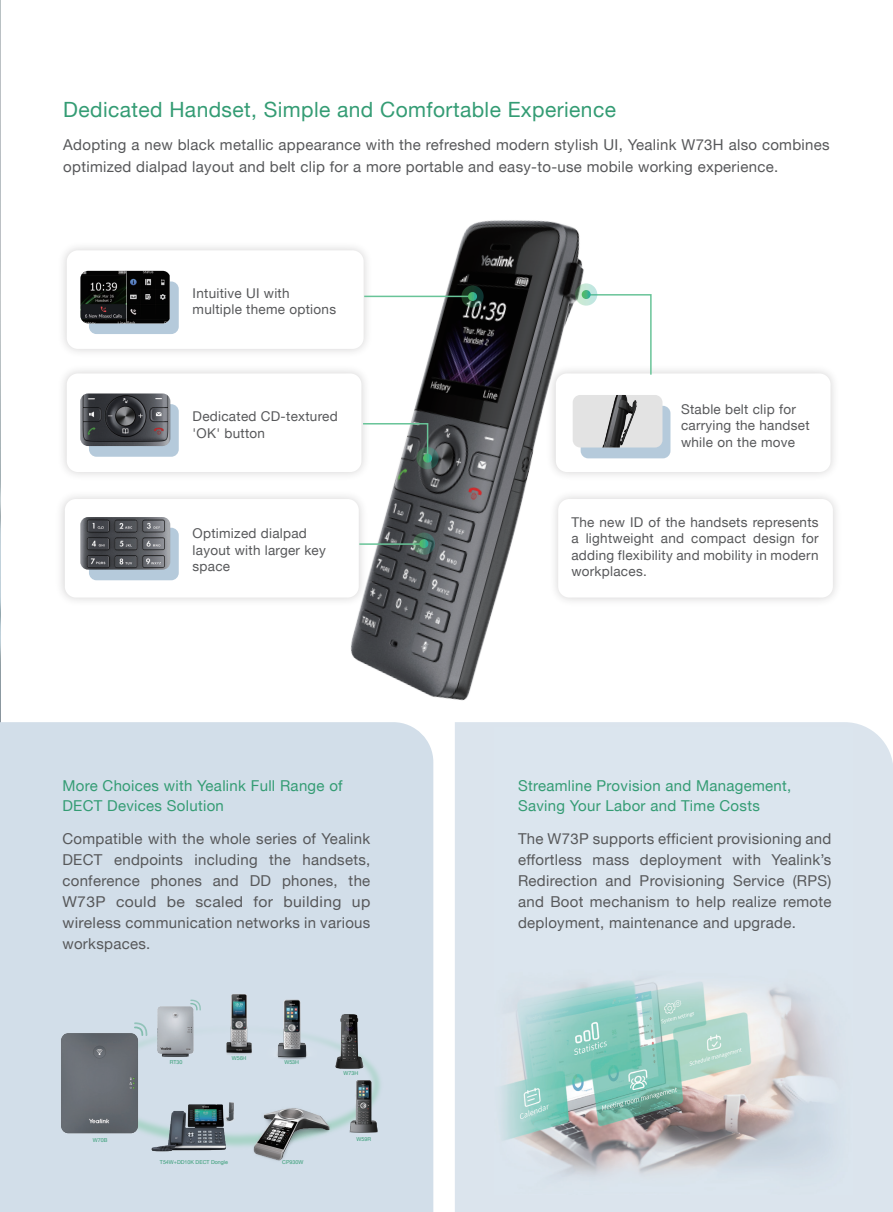
<style>
.page{position:relative;width:893px;height:1212px;background:#fff}
.page>*{position:absolute;margin:0;border:0;box-sizing:border-box;transform-origin:0 0}
.t1{font:21px "Helvetica Neue LT";letter-spacing:.02em;color:#349c74}
.t2{font:15px/21px "Helvetica Neue LT";letter-spacing:.02em;color:#57585a;text-align:justify}
.t3{font:15px/19.5px "Helvetica Neue LT";letter-spacing:.02em;color:#349c74}
.t4{font:13.5px/16.5px "Helvetica Neue LT";letter-spacing:.02em;color:#57585a}
.t5{font:5.4px "Helvetica Neue LT";color:#349c74}
</style>
<div class="page">
<img style="left:0;top:0;width:1px;height:722px">
<img style="left:350px;top:220px;width:246px;height:564px">
<img style="left:543px;top:360px;width:291px;height:125px">
<div style="left:556px;top:373px;width:274px;height:99px;background:#fff;border-radius:11px"></div>
<img style="left:545px;top:486px;width:291px;height:124px">
<div style="left:558px;top:499px;width:275px;height:98px;background:#fff;border-radius:11px"></div>
<img style="left:63px;top:362px;width:311px;height:123px">
<div style="left:67px;top:373px;width:294px;height:99px;background:#fff;border-radius:11px"></div>
<img style="left:61px;top:486px;width:311px;height:125px">
<div style="left:65px;top:499px;width:294px;height:98px;background:#fff;border-radius:11px"></div>
<img style="left:63px;top:237px;width:314px;height:125px">
<div style="left:67px;top:250px;width:297px;height:99px;background:#fff;border-radius:11px"></div>
<hr style="left:364px;top:296px;width:106px;height:1px;background:#68c498">
<hr style="left:359px;top:543px;width:65px;height:2px;background:#68c498">
<div style="left:0;top:722px;width:433px;height:490px;background:#d2dee9"></div>
<div style="left:40px;top:975px;width:393px;height:224px;background:#d2dee9"></div>
<img style="left:245px;top:1101px;width:100px;height:66px">
<img style="left:222px;top:991px;width:35px;height:66px">
<img style="left:266px;top:992px;width:51px;height:75px">
<img style="left:318px;top:1007px;width:62px;height:62px">
<svg style="left:190px;top:999px;width:11px;height:2px"></svg>
<img style="left:150px;top:1001px;width:51px;height:76px">
<svg style="left:243px;top:1098px;width:7px;height:5px"></svg>
<img style="left:234px;top:1100px;width:1px;height:23px">
<img style="left:26px;top:1013px;width:145px;height:145px">
<img style="left:349px;top:1081px;width:28px;height:51px">
<img style="left:146px;top:1099px;width:88px;height:58px">
<div style="left:455px;top:722px;width:438px;height:490px;background:#dbe4ed"></div>
<img style="left:494px;top:727px;width:359px;height:467px">
<svg style="left:413px;top:532px;width:22px;height:23px"></svg>
<svg style="left:419px;top:539px;width:9px;height:9px"></svg>
<svg style="left:416px;top:447px;width:23px;height:22px"></svg>
<svg style="left:362px;top:422px;width:70px;height:41px"></svg>
<svg style="left:461px;top:285px;width:23px;height:23px"></svg>
<svg style="left:468px;top:292px;width:9px;height:9px"></svg>
<svg style="left:575px;top:283px;width:22px;height:23px"></svg>
<svg style="left:582px;top:290px;width:70px;height:85px"></svg>
<div style="left:89px;top:281px;width:90px;height:53px;background:#b5cadb;border-radius:8px"></div>
<div style="left:89px;top:404px;width:90px;height:53px;background:#b5cadb;border-radius:8px"></div>
<div style="left:89px;top:528px;width:90px;height:52px;background:#b5cadb;border-radius:8px"></div>
<div style="left:581px;top:406px;width:89px;height:52px;background:#b5cadb;border-radius:8px"></div>
<img style="left:127px;top:271px;width:43px;height:52px">
<svg style="left:80px;top:271px;width:47px;height:52px;background:#202120"></svg>
<img style="left:573px;top:395px;width:89px;height:52px">
<img style="left:80px;top:393px;width:90px;height:53px">
<img style="left:80px;top:517px;width:90px;height:53px">
<h1 class="t1" style="left:63px;top:97px;width:554px">Dedicated Handset, Simple and Comfortable Experience</h1>
<p class="t2" style="left:63px;top:134px;width:768px;line-height:22px">Adopting a new black metallic appearance with the refreshed modern stylish UI, Yealink W73H also combines optimized dialpad layout and belt clip for a more portable and easy-to-use mobile working experience.</p>
<p class="t4" style="left:193px;top:285px;width:145px">Intuitive UI with multiple theme options</p>
<p class="t4" style="left:193px;top:408px;width:147px">Dedicated CD-textured 'OK' button</p>
<p class="t4" style="left:193px;top:525px;width:135px">Optimized dialpad layout with larger key space</p>
<p class="t3" style="left:62px;top:776px;width:282px">More Choices with Yealink Full Range of<br>DECT Devices Solution</p>
<p class="t2" style="left:62px;top:828px;width:309px">Compatible with the whole series of Yealink DECT endpoints including the handsets, conference phones and DD phones, the W73P could be scaled for building up wireless communication networks in various workspaces.</p>
<p class="t5" style="left:93px;top:1137px;width:16px">W70B</p>
<p class="t5" style="left:170px;top:1058px;width:14px">RT30</p>
<p class="t5" style="left:232px;top:1054px;width:16px">W56H</p>
<p class="t5" style="left:284px;top:1058px;width:16px">W53H</p>
<p class="t5" style="left:343px;top:1070px;width:16px">W73H</p>
<p class="t5" style="left:357px;top:1136px;width:16px">W59R</p>
<p class="t5" style="left:160px;top:1159px;width:70px">T54W+DD10K DECT Dongle</p>
<p class="t5" style="left:282px;top:1159px;width:23px">CP930W</p>
<p class="t4" style="left:681px;top:400px;width:130px">Stable belt clip for carrying the handset while on the move</p>
<p class="t4" style="left:571px;top:513px;width:249px;text-align:justify">The new ID of the handsets represents a lightweight and compact design for adding flexibility and mobility in modern workplaces.</p>
<p class="t3" style="left:518px;top:776px;width:275px">Streamline Provision and Management,<br>Saving Your Labor and Time Costs</p>
<p class="t2" style="left:518px;top:828px;width:315px">The W73P supports efficient provisioning and effortless mass deployment with Yealink’s Redirection and Provisioning Service (RPS) and Boot mechanism to help realize remote deployment, maintenance and upgrade.</p>
</div>
